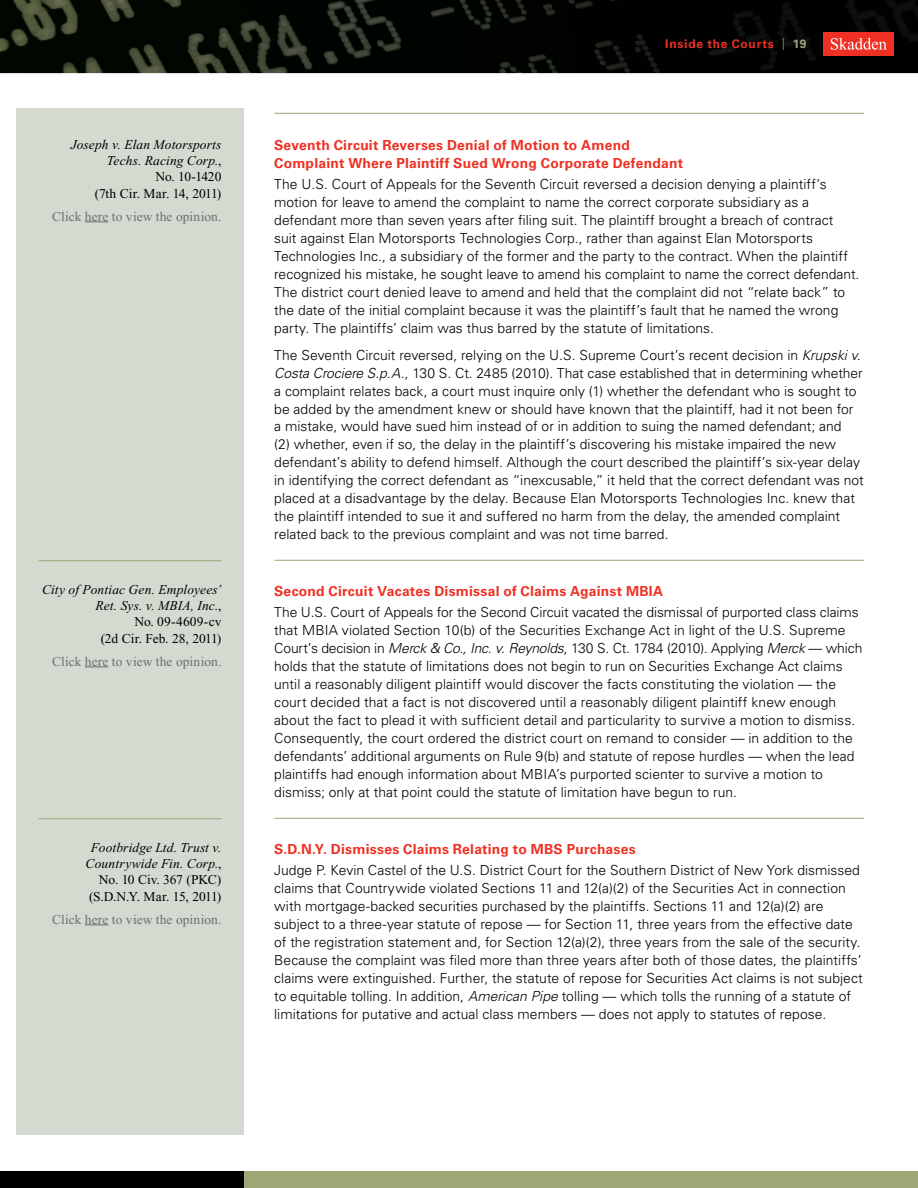
<style>
.page{position:relative;width:918px;height:1188px;background:#fff}
.page>*{position:absolute;margin:0;border:0;box-sizing:border-box;transform-origin:0 0}
.t1{font:300 13.8px/18px "Univers LT Std";color:#000}
.t2{font:700 13.8px/18px "Univers LT Std";letter-spacing:.015em;color:#ee3124}
.t3{font:italic 13.5px/16.2px "Times New Roman PS Std";letter-spacing:.01em;color:#000;text-align:right}
.t4{font:13.5px "Times New Roman PS Std";letter-spacing:.005em;color:#6f6e71}
.t5{font:700 12px "Univers LT Std";letter-spacing:.065em;color:#ee3124}
.s1{font-weight:300;color:#a0a576}
.s2{color:#a0a576}
.s3{font-style:normal}
.s4{font-style:italic}
</style>
<div class="page">
<img style="left:0;top:0;width:918px;height:73px">
<div style="left:16px;top:108px;width:228px;height:1026px;background:#d4dad0"></div>
<div style="left:0;top:1172px;width:918px;height:16px;background:#a0a576"></div>
<div style="left:0;top:1172px;width:244px;height:16px;background:#000"></div>
<div style="left:824px;top:32px;width:70px;height:23px;background:#ee3124"></div>
<svg style="left:831px;top:38px;width:56px;height:12px"></svg>
<hr style="left:274px;top:113px;width:590px;height:1px;background:#a0a576">
<hr style="left:274px;top:560px;width:590px;height:1px;background:#a0a576">
<hr style="left:274px;top:818px;width:590px;height:1px;background:#a0a576">
<svg style="left:85px;top:222px;width:24px;height:1px"></svg>
<hr style="left:39px;top:560px;width:182px;height:1px;background:#a0a576">
<svg style="left:85px;top:667px;width:24px;height:1px"></svg>
<hr style="left:39px;top:818px;width:182px;height:1px;background:#a0a576">
<svg style="left:85px;top:925px;width:24px;height:1px"></svg>
<p class="t5" style="left:665px;top:37px;width:143px">Inside the Courts <span class="s1">|</span> <span class="s2">19</span></p>
<p class="t3" style="left:71px;top:136px;width:152px">Joseph v. Elan Motorsports<br>Techs. Racing Corp.<span class="s3">,<br>No. 10-1420<br>(7th Cir. Mar. 14, 2011)</span></p>
<p class="t4" style="left:52px;top:209px;width:171px">Click here to view the opinion.</p>
<p class="t2" style="left:274px;top:136px;width:410px">Seventh Circuit Reverses Denial of Motion to Amend<br>Complaint Where Plaintiff Sued Wrong Corporate Defendant</p>
<p class="t1" style="left:274px;top:175px;width:587px">The U.S. Court of Appeals for the Seventh Circuit reversed a decision denying a plaintiff’s motion for leave to amend the complaint to name the correct corporate subsidiary as a defendant more than seven years after filing suit. The plaintiff brought a breach of contract<br>suit against Elan Motorsports Technologies Corp., rather than against Elan Motorsports Technologies Inc., a subsidiary of the former and the party to the contract. When the plaintiff recognized his mistake, he sought leave to amend his complaint to name the correct defendant.<br>The district court denied leave to amend and held that the complaint did not “relate back” to the date of the initial complaint because it was the plaintiff’s fault that he named the wrong party. The plaintiffs’ claim was thus barred by the statute of limitations.</p>
<p class="t1" style="left:274px;top:346px;width:591px">The Seventh Circuit reversed, relying on the U.S. Supreme Court’s recent decision in <span class="s4">Krupski v.<br>Costa Crociere S.p.A.</span>, 130 S. Ct. 2485 (2010). That case established that in determining whether a complaint relates back, a court must inquire only (1) whether the defendant who is sought to be added by the amendment knew or should have known that the plaintiff, had it not been for a mistake, would have sued him instead of or in addition to suing the named defendant; and<br>(2) whether, even if so, the delay in the plaintiff’s discovering his mistake impaired the new defendant’s ability to defend himself. Although the court described the plaintiff’s six-year delay in identifying the correct defendant as “inexcusable,” it held that the correct defendant was not placed at a disadvantage by the delay. Because Elan Motorsports Technologies Inc. knew that the plaintiff intended to sue it and suffered no harm from the delay, the amended complaint related back to the previous complaint and was not time barred.</p>
<p class="t3" style="left:42px;top:581px;width:181px">City of Pontiac Gen. Employees’<br>Ret. Sys. v. MBIA, Inc.<span class="s3">,<br>No. 09-4609-cv<br>(2d Cir. Feb. 28, 2011)</span></p>
<p class="t4" style="left:52px;top:654px;width:171px">Click here to view the opinion.</p>
<p class="t2" style="left:274px;top:583px;width:390px">Second Circuit Vacates Dismissal of Claims Against MBIA</p>
<p class="t1" style="left:274px;top:604px;width:590px">The U.S. Court of Appeals for the Second Circuit vacated the dismissal of purported class claims that MBIA violated Section 10(b) of the Securities Exchange Act in light of the U.S. Supreme Court’s decision in <span class="s4">Merck &amp; Co., Inc. v. Reynolds</span>, 130 S. Ct. 1784 (2010). Applying <span class="s4">Merck</span> — which holds that the statute of limitations does not begin to run on Securities Exchange Act claims until a reasonably diligent plaintiff would discover the facts constituting the violation — the court decided that a fact is not discovered until a reasonably diligent plaintiff knew enough about the fact to plead it with sufficient detail and particularity to survive a motion to dismiss.<br>Consequently, the court ordered the district court on remand to consider — in addition to the defendants’ additional arguments on Rule 9(b) and statute of repose hurdles — when the lead plaintiffs had enough information about MBIA’s purported scienter to survive a motion to dismiss; only at that point could the statute of limitation have begun to run.</p>
<p class="t3" style="left:86px;top:839px;width:137px">Footbridge Ltd. Trust v.<br>Countrywide Fin. Corp.<span class="s3">,<br>No. 10 Civ. 367 (PKC) (S.D.N.Y. Mar. 15, 2011)</span></p>
<p class="t4" style="left:52px;top:912px;width:171px">Click here to view the opinion.</p>
<p class="t2" style="left:274px;top:841px;width:363px">S.D.N.Y. Dismisses Claims Relating to MBS Purchases</p>
<p class="t1" style="left:274px;top:862px;width:590px">Judge P. Kevin Castel of the U.S. District Court for the Southern District of New York dismissed claims that Countrywide violated Sections 11 and 12(a)(2) of the Securities Act in connection with mortgage-backed securities purchased by the plaintiffs. Sections 11 and 12(a)(2) are subject to a three-year statute of repose — for Section 11, three years from the effective date of the registration statement and, for Section 12(a)(2), three years from the sale of the security.<br>Because the complaint was filed more than three years after both of those dates, the plaintiffs’ claims were extinguished. Further, the statute of repose for Securities Act claims is not subject to equitable tolling. In addition, <span class="s4">American Pipe</span> tolling — which tolls the running of a statute of limitations for putative and actual class members — does not apply to statutes of repose.</p>
</div>
